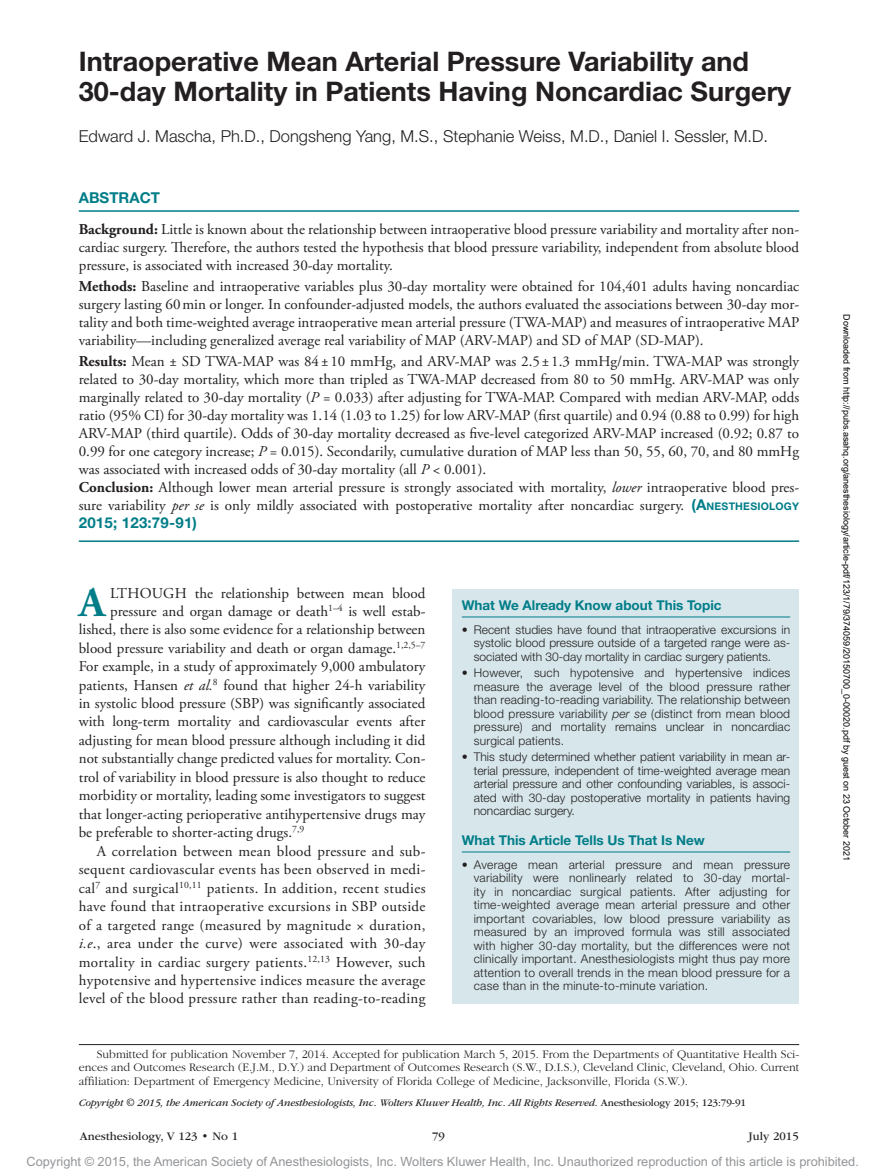
<style>
.page{position:relative;width:878px;height:1175px;background:#fff}
.page>*{position:absolute;margin:0;border:0;box-sizing:border-box;transform-origin:0 0}
.t1{font:700 42.15px "Adobe Garamond Pro";color:#007d88}
.t2{font:700 27px/30px "Helvetica Neue LT Std";color:#231f20}
.t3{font:300 16.5px "Helvetica Neue LT Std";color:#231f20}
.t4{font:15px/18px "Adobe Garamond Pro";color:#231f20;text-align:justify}
.t5{font:15px "Adobe Garamond Pro";letter-spacing:.02em;color:#231f20}
.t6{font:700 15px "Helvetica Neue LT Std";letter-spacing:.005em;color:#007d88}
.t7{font:700 13.5px "Helvetica Neue LT Std";color:#007d88}
.t8{font:12.75px "Arial MT Std";color:#939598}
.t9{font:300 12px/13.5px "Helvetica Neue LT Std";color:#231f20;text-align:justify}
.t10{font:300 12px/13.5px "ITC Garamond Std";color:#231f20;text-align:justify}
.t11{font:12px "ITC Garamond Std";color:#231f20}
.t12{font:italic 10.5px "ITC Garamond Std";letter-spacing:-.01em;color:#231f20}
.t13{font:9px "Arial";color:#000}
.s1{font-weight:700}
.s2{font-style:italic}
.s3{font-family:"Helvetica Neue LT Std";font-weight:700;color:#007d88}
.s4{font-family:"Helvetica Neue LT Std";font-weight:700;font-size:10.5px;color:#007d88}
.s5{font-style:normal}
</style>
<div class="page">
<div style="left:452px;top:589px;width:347px;height:415px;background:#d6e6ea"></div>
<hr style="left:462px;top:616px;width:328px;height:1px;background:#007d88">
<hr style="left:462px;top:851px;width:328px;height:1px;background:#007d88">
<hr style="left:79px;top:210px;width:720px;height:2px;background:#007d88">
<hr style="left:79px;top:540px;width:720px;height:2px;background:#007d88">
<hr style="left:79px;top:1044px;width:720px;height:1px;background:#231f20">
<h2 class="t2" style="left:79px;top:46px;width:714px">Intraoperative Mean Arterial Pressure Variability and<br>30-day Mortality in Patients Having Noncardiac Surgery</h2>
<p class="t3" style="left:79px;top:126px;width:690px">Edward J. Mascha, Ph.D., Dongsheng Yang, M.S., Stephanie Weiss, M.D., Daniel I. Sessler, M.D.</p>
<p class="t6" style="left:79px;top:188px;width:83px">ABSTRACT</p>
<p class="t4" style="left:79px;top:221px;width:722px"><span class="s1">Background:</span> Little is known about the relationship between intraoperative blood pressure variability and mortality after non&shy;cardiac surgery. Therefore, the authors tested the hypothesis that blood pressure variability, independent from absolute blood pressure, is associated with increased 30-day mortality.</p>
<p class="t4" style="left:79px;top:278px;width:722px"><span class="s1">Methods:</span> Baseline and intraoperative variables plus 30-day mortality were obtained for 104,401 adults having noncardiac surgery lasting 60min or longer. In confounder-adjusted models, the authors evaluated the associations between 30-day mor&shy;tality and both time-weighted average intraoperative mean arterial pressure (TWA-MAP) and measures of intraoperative MAP variability—including generalized average real variability of MAP (ARV-MAP) and SD of MAP (SD-MAP).</p>
<p class="t4" style="left:79px;top:353px;width:722px;text-align:left"><span class="s1">Results:</span> Mean ± SD TWA-MAP was 84±10 mmHg, and ARV-MAP was 2.5±1.3 mmHg/min. TWA-MAP was strongly related to 30-day mortality, which more than tripled as TWA-MAP decreased from 80 to 50 mmHg. ARV-MAP was only marginally related to 30-day mortality (<span class="s2">P</span> = 0.033) after adjusting for TWA-MAP. Compared with median ARV-MAP, odds ratio (95% CI) for 30-day mortality was 1.14 (1.03 to 1.25) for low ARV-MAP (first quartile) and 0.94 (0.88 to 0.99) for high ARV-MAP (third quartile). Odds of 30-day mortality decreased as five-level categorized ARV-MAP increased (0.92; 0.87 to 0.99 for one category increase; <span class="s2">P</span> = 0.015). Secondarily, cumulative duration of MAP less than 50, 55, 60, 70, and 80 mmHg was associated with increased odds of 30-day mortality (all <span class="s2">P</span> &lt; 0.001).<br><span class="s1">Conclusion:</span> Although lower mean arterial pressure is strongly associated with mortality, <span class="s2">lower</span> intraoperative blood pres&shy;sure variability <span class="s2">per se</span> is only mildly associated with postoperative mortality after noncardiac surgery. <span class="s3">(A</span><span class="s4">NESTHESIOLOGY</span></p>
<p class="t6" style="left:79px;top:514px;width:120px">2015; 123:79-91)</p>
<h1 class="t1" style="left:79px;top:577px;width:28px">A</h1>
<p class="t4" style="left:110px;top:584px;width:317px">LTHOUGH the relationship between mean blood</p>
<p class="t4" style="left:110px;top:602px;width:317px">pressure and organ damage or death<sup>1–4</sup> is well estab-</p>
<p class="t4" style="left:79px;top:621px;width:348px">lished, there is also some evidence for a relationship between</p>
<p class="t4" style="left:79px;top:639px;width:348px">blood pressure variability and death or organ damage.<sup>1,2,5–7</sup></p>
<p class="t4" style="left:79px;top:658px;width:348px">For example, in a study of approximately 9,000 ambulatory</p>
<p class="t4" style="left:79px;top:676px;width:348px">patients, Hansen <span class="s2">et al.</span><sup>8</sup> found that higher 24-h variability</p>
<p class="t4" style="left:79px;top:694px;width:348px">in systolic blood pressure (SBP) was significantly associated</p>
<p class="t4" style="left:79px;top:713px;width:348px">with long-term mortality and cardiovascular events after</p>
<p class="t4" style="left:79px;top:731px;width:348px">adjusting for mean blood pressure although including it did</p>
<p class="t4" style="left:79px;top:750px;width:348px">not substantially change predicted values for mortality. Con-</p>
<p class="t4" style="left:79px;top:768px;width:348px">trol of variability in blood pressure is also thought to reduce</p>
<p class="t4" style="left:79px;top:787px;width:348px">morbidity or mortality, leading some investigators to suggest</p>
<p class="t4" style="left:79px;top:805px;width:348px">that longer-acting perioperative antihypertensive drugs may</p>
<p class="t4" style="left:79px;top:824px;width:227px">be preferable to shorter-acting drugs.<sup>7,9</sup></p>
<p class="t5" style="left:97px;top:842px;width:330px">A correlation between mean blood pressure and sub-</p>
<p class="t5" style="left:79px;top:860px;width:348px">sequent cardiovascular events has been observed in medi-</p>
<p class="t5" style="left:79px;top:879px;width:348px">cal<sup>7</sup> and surgical<sup>10,11</sup> patients. In addition, recent studies</p>
<p class="t5" style="left:79px;top:897px;width:348px">have found that intraoperative excursions in SBP outside</p>
<p class="t5" style="left:79px;top:915px;width:348px">of a targeted range (measured by magnitude × duration,</p>
<p class="t5" style="left:79px;top:934px;width:348px"><span class="s2">i.e</span>., area under the curve) were associated with 30-day</p>
<p class="t5" style="left:79px;top:952px;width:348px">mortality in cardiac surgery patients.<sup>12,13</sup> However, such</p>
<p class="t5" style="left:79px;top:971px;width:348px">hypotensive and hypertensive indices measure the average</p>
<p class="t5" style="left:79px;top:989px;width:348px">level of the blood pressure rather than reading-to-reading</p>
<p class="t7" style="left:462px;top:597px;width:261px">What We Already Know about This Topic</p>
<p class="t9" style="left:474px;top:622px;width:318px;text-indent:-12px">• Recent studies have found that intraoperative excursions in systolic blood pressure outside of a targeted range were as&shy;sociated with 30-day mortality in cardiac surgery patients.</p>
<p class="t9" style="left:474px;top:666px;width:318px;text-indent:-12px">• However, such hypotensive and hypertensive indices measure the average level of the blood pressure rather than reading-to-reading variability. The relationship -between blood pressure variability <span class="s2">per se</span> (distinct from mean blood pressure) and mortality remains unclear in noncardiac surgical patients.</p>
<p class="t9" style="left:474px;top:750px;width:318px;text-indent:-12px">• This study determined whether patient variability in mean ar&shy;terial pressure, independent of time-weighted average mean arterial pressure and other confounding variables, is associ&shy;ated with 30-day postoperative mortality in patients having noncardiac surgery.</p>
<p class="t7" style="left:462px;top:832px;width:244px">What This Article Tells Us That Is New</p>
<p class="t9" style="left:474px;top:857px;width:318px;text-indent:-12px">• Average mean arterial pressure and mean pressure variability were nonlinearly related to 30-day mortal&shy;ity in noncardiac surgical patients. After adjusting for time-weighted average mean arterial pressure and other important -covariables, low blood pressure variability as measured by an improved formula was still associated with higher 30-day mortality, but the differences were not clinically important. -Anesthesiologists might thus pay more attention to overall trends in the mean blood pressure for a case than in the minute-to-minute variation.</p>
<p class="t10" style="left:79px;top:1047px;width:722px;text-indent:18px">Submitted for publication November 7, 2014. Accepted for publication March 5, 2015. From the Departments of Quantitative Health Sci&shy;ences and Outcomes Research (E.J.M., D.Y.) and Department of Outcomes Research (S.W., D.I.S.), Cleveland Clinic, Cleveland, Ohio. Current affiliation: Department of Emergency Medicine, University of Florida College of Medicine, Jacksonville, Florida (S.W.).</p>
<p class="t12" style="left:79px;top:1096px;width:668px">Copyright © 2015, the American Society of Anesthesiologists, Inc. Wolters Kluwer Health, Inc. All Rights Reserved. <span class="s5">Anesthesiology 2015; 123:79-91</span></p>
<p class="t11" style="left:80px;top:1130px;width:160px">Anesthesiology, V 123 • No 1</p>
<p class="t11" style="left:432px;top:1130px;width:14px">79</p>
<p class="t11" style="left:748px;top:1130px;width:52px">July 2015</p>
<p class="t13" style="left:850px;top:314px;width:548px;rotate:90deg">Downloaded from http://pubs.asahq.org/anesthesiology/article-pdf/123/1/79/374059/20150700_0-00020.pdf by guest on 23 October 2021</p>
<p class="t8" style="left:27px;top:1154px;width:833px">Copyright © 2015, the American Society of Anesthesiologists, Inc. Wolters Kluwer Health, Inc. Unauthorized reproduction of this article is prohibited.</p>
</div>
